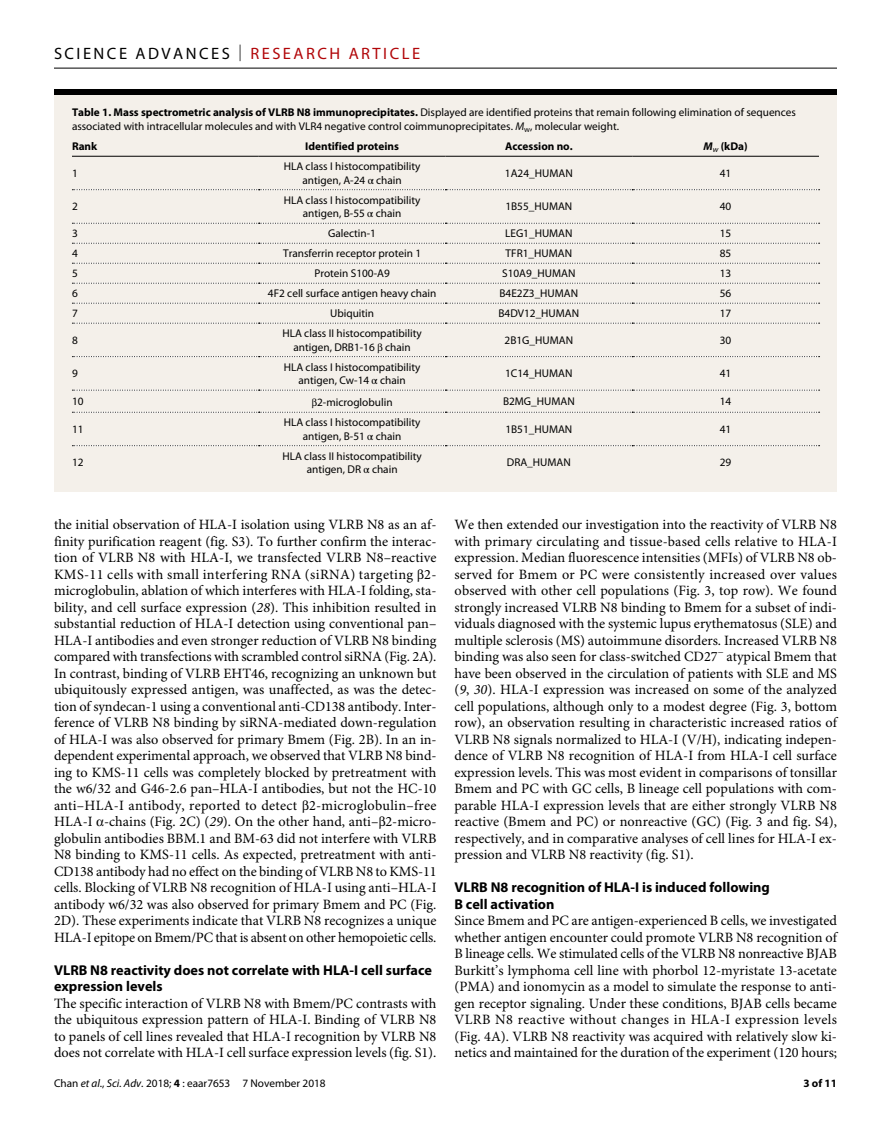
<style>
.page{position:relative;width:891px;height:1134px;background:#fff}
.page>*{position:absolute;margin:0;border:0;box-sizing:border-box;transform-origin:0 0}
.t1{font:16.5px "Myriad Pro";letter-spacing:.15em;color:#000}
.t2{font:14.25px/16.5px "Minion Pro";letter-spacing:-.005em;color:#000;text-align:justify}
.t3{font:700 14.25px/16.5px "Myriad Pro";color:#000}
.t4{font:11.25px/13.5px "Myriad Pro";color:#000;text-align:center}
.t5{font:700 11.25px "Myriad Pro";color:#000}
.s1{font-weight:300}
.s2{color:#b10508}
.s3{font-weight:700}
.s4{font-style:italic}
.s5{font-family:"STIX General"}
</style>
<div class="page">
<hr style="left:54px;top:68px;width:783px;height:1px;background:#000">
<div style="left:54px;top:90px;width:783px;height:401px;background:#f4f0ea"></div>
<div style="left:54px;top:89px;width:783px;height:6px;background:#000"></div>
<hr style="left:72px;top:156px;width:187px;height:1px;background:#000">
<hr style="left:259px;top:156px;width:187px;height:1px;background:#000">
<hr style="left:446px;top:156px;width:186px;height:1px;background:#000">
<hr style="left:632px;top:156px;width:187px;height:1px;background:#000">
<svg style="left:72px;top:189px;width:748px;height:1px"></svg>
<svg style="left:72px;top:223px;width:748px;height:1px"></svg>
<svg style="left:72px;top:243px;width:748px;height:1px"></svg>
<svg style="left:72px;top:263px;width:748px;height:1px"></svg>
<svg style="left:72px;top:283px;width:748px;height:1px"></svg>
<svg style="left:72px;top:303px;width:748px;height:1px"></svg>
<svg style="left:72px;top:323px;width:748px;height:1px"></svg>
<svg style="left:72px;top:390px;width:748px;height:1px"></svg>
<svg style="left:72px;top:445px;width:748px;height:1px"></svg>
<svg style="left:72px;top:356px;width:748px;height:1px"></svg>
<svg style="left:72px;top:411px;width:748px;height:2px"></svg>
<p class="t1" style="left:54px;top:40px;width:368px">SCIENCE ADVANCES <span class="s1">|</span> <span class="s2">RESEARCH ARTICLE</span></p>
<p class="t4" style="left:72px;top:105px;width:726px;line-height:14.2px;text-align:left"><span class="s3">Table 1. Mass spectrometric analysis of VLRB N8 immunoprecipitates.</span> Displayed are identified proteins that remain following elimination of sequences associated with intracellular molecules and with VLR4 negative control coimmunoprecipitates. <span class="s4">M</span><sub>w</sub>, molecular weight.</p>
<p class="t5" style="left:72px;top:137px;width:27px">Rank</p>
<p class="t5" style="left:305px;top:137px;width:95px">Identified proteins</p>
<p class="t5" style="left:505px;top:137px;width:69px">Accession no.</p>
<p class="t5" style="left:704px;top:137px;width:46px"><span class="s4">M</span><sub>w</sub> (kDa)</p>
<p class="t4" style="left:72px;top:167px;width:7px">1</p>
<p class="t4" style="left:284px;top:160px;width:138px">HLA class I histocompatibility antigen, A-24 <span class="s5">α</span> chain</p>
<p class="t4" style="left:505px;top:167px;width:69px">1A24_HUMAN</p>
<p class="t4" style="left:720px;top:167px;width:13px">41</p>
<p class="t4" style="left:72px;top:200px;width:7px">2</p>
<p class="t4" style="left:284px;top:193px;width:138px">HLA class I histocompatibility antigen, B-55 <span class="s5">α</span> chain</p>
<p class="t4" style="left:505px;top:200px;width:68px">1B55_HUMAN</p>
<p class="t4" style="left:720px;top:200px;width:13px">40</p>
<p class="t4" style="left:72px;top:227px;width:7px">3</p>
<p class="t4" style="left:328px;top:227px;width:49px">Galectin-1</p>
<p class="t4" style="left:505px;top:227px;width:69px">LEG1_HUMAN</p>
<p class="t4" style="left:720px;top:227px;width:13px">15</p>
<p class="t4" style="left:72px;top:247px;width:7px">4</p>
<p class="t4" style="left:283px;top:247px;width:139px">Transferrin receptor protein 1</p>
<p class="t4" style="left:506px;top:247px;width:68px">TFR1_HUMAN</p>
<p class="t4" style="left:720px;top:247px;width:13px">85</p>
<p class="t4" style="left:72px;top:267px;width:7px">5</p>
<p class="t4" style="left:314px;top:267px;width:77px">Protein S100-A9</p>
<p class="t4" style="left:502px;top:267px;width:75px">S10A9_HUMAN</p>
<p class="t4" style="left:720px;top:267px;width:13px">13</p>
<p class="t4" style="left:72px;top:287px;width:7px">6</p>
<p class="t4" style="left:268px;top:287px;width:170px">4F2 cell surface antigen heavy chain</p>
<p class="t4" style="left:500px;top:287px;width:80px">B4E2Z3_HUMAN</p>
<p class="t4" style="left:720px;top:287px;width:13px">56</p>
<p class="t4" style="left:72px;top:307px;width:7px">7</p>
<p class="t4" style="left:330px;top:307px;width:46px">Ubiquitin</p>
<p class="t4" style="left:499px;top:307px;width:82px">B4DV12_HUMAN</p>
<p class="t4" style="left:720px;top:307px;width:13px">17</p>
<p class="t4" style="left:72px;top:334px;width:7px">8</p>
<p class="t4" style="left:282px;top:327px;width:141px">HLA class II histocompatibility antigen, DRB1-16 chain</p>
<p class="t4" style="left:505px;top:334px;width:70px">2B1G_HUMAN</p>
<p class="t4" style="left:720px;top:334px;width:13px">30</p>
<p class="t4" style="left:72px;top:367px;width:7px">9</p>
<p class="t4" style="left:284px;top:360px;width:138px">HLA class I histocompatibility antigen, Cw-14 <span class="s5">α</span> chain</p>
<p class="t4" style="left:505px;top:367px;width:69px">1C14_HUMAN</p>
<p class="t4" style="left:720px;top:367px;width:13px">41</p>
<p class="t4" style="left:72px;top:395px;width:13px">10</p>
<p class="t4" style="left:317px;top:396px;width:77px">2-microglobulin</p>
<p class="t4" style="left:503px;top:395px;width:73px">B2MG_HUMAN</p>
<p class="t4" style="left:720px;top:395px;width:13px">14</p>
<p class="t4" style="left:72px;top:423px;width:13px">11</p>
<p class="t4" style="left:284px;top:416px;width:138px">HLA class I histocompatibility antigen, B-51 <span class="s5">α</span> chain</p>
<p class="t4" style="left:505px;top:423px;width:68px">1B51_HUMAN</p>
<p class="t4" style="left:720px;top:423px;width:13px">41</p>
<p class="t4" style="left:72px;top:456px;width:13px">12</p>
<p class="t4" style="left:282px;top:449px;width:141px">HLA class II histocompatibility antigen, DR <span class="s5">α</span> chain</p>
<p class="t4" style="left:507px;top:456px;width:66px">DRA_HUMAN</p>
<p class="t4" style="left:720px;top:456px;width:13px">29</p>
<p class="t2" style="left:54px;top:518px;width:384px">the initial observation of HLA-I isolation using VLRB N8 as an af&shy;finity purification reagent (fig. S3). To further confirm the interac&shy;tion of VLRB N8 with HLA-I, we transfected VLRB N8–reactive KMS-11 cells with small interfering RNA (siRNA) targeting 2- microglobulin, ablation of which interferes with HLA-I folding, sta&shy;bility, and cell surface expression (<span class="s4">28</span>). This inhibition resulted in substantial reduction of HLA-I detection using conventional pan– HLA-I antibodies and even stronger reduction of VLRB N8 binding compared with transfections with scrambled control siRNA (Fig. 2A).<br>In contrast, binding of VLRB EHT46, recognizing an unknown but ubiquitously expressed antigen, was unaffected, as was the detec&shy;tion of syndecan-1 using a conventional anti-CD138 antibody. Inter&shy;ference of VLRB N8 binding by siRNA-mediated down-regulation of HLA-I was also observed for primary Bmem (Fig. 2B). In an in&shy;dependent experimental approach, we observed that VLRB N8 bind&shy;ing to KMS-11 cells was completely blocked by pretreatment with the w6/32 and G46-2.6 pan–HLA-I antibodies, but not the HC-10 anti–HLA-I antibody, reported to detect 2-microglobulin–free HLA-I -chains (Fig. 2C) (<span class="s4">29</span>). On the other hand, anti– 2-micro&shy;globulin antibodies BBM.1 and BM-63 did not interfere with VLRB N8 binding to KMS-11 cells. As expected, pretreatment with anti-CD138 antibody had no effect on the binding of VLRB N8 to KMS-11 cells. Blocking of VLRB N8 recognition of HLA-I using anti–HLA-I antibody w6/32 was also observed for primary Bmem and PC (Fig.<br>2D). These experiments indicate that VLRB N8 recognizes a unique HLA-I epitope on Bmem/PC that is absent on other hemopoietic cells.</p>
<p class="t3" style="left:54px;top:961px;width:380px">VLRB N8 reactivity does not correlate with HLA-I cell surface expression levels</p>
<p class="t2" style="left:54px;top:996px;width:384px">The specific interaction of VLRB N8 with Bmem/PC contrasts with the ubiquitous expression pattern of HLA-I. Binding of VLRB N8 to panels of cell lines revealed that HLA-I recognition by VLRB N8 does not correlate with HLA-I cell surface expression levels (fig. S1).</p>
<p class="t4" style="left:54px;top:1077px;width:273px">Chan <span class="s4">et al</span>., <span class="s4">Sci. Adv.</span> 2018; <span class="s3">4</span> : eaar7653 7 November 2018</p>
<p class="t2" style="left:454px;top:518px;width:384px">We then extended our investigation into the reactivity of VLRB N8 with primary circulating and tissue-based cells relative to HLA-I expression. Median fluorescence intensities (MFIs) of VLRB N8 ob&shy;served for Bmem or PC were consistently increased over values observed with other cell populations (Fig. 3, top row). We found strongly increased VLRB N8 binding to Bmem for a subset of indi&shy;viduals diagnosed with the systemic lupus erythematosus (SLE) and multiple sclerosis (MS) autoimmune disorders. Increased VLRB N8 binding was also seen for class-switched CD27<sup>−</sup> atypical Bmem that have been observed in the circulation of patients with SLE and MS (<span class="s4">9</span>, <span class="s4">30</span>). HLA-I expression was increased on some of the analyzed cell populations, although only to a modest degree (Fig. 3, bottom row), an observation resulting in characteristic increased ratios of VLRB N8 signals normalized to HLA-I (V/H), indicating indepen&shy;dence of VLRB N8 recognition of HLA-I from HLA-I cell surface expression levels. This was most evident in comparisons of tonsillar Bmem and PC with GC cells, B lineage cell populations with com&shy;parable HLA-I expression levels that are either strongly VLRB N8 reactive (Bmem and PC) or nonreactive (GC) (Fig. 3 and fig. S4), respectively, and in comparative analyses of cell lines for HLA-I ex&shy;pression and VLRB N8 reactivity (fig. S1).</p>
<p class="t3" style="left:454px;top:878px;width:317px">VLRB N8 recognition of HLA-I is induced following<br>B cell activation</p>
<p class="t2" style="left:454px;top:914px;width:384px">Since Bmem and PC are antigen-experienced B cells, we investigated whether antigen encounter could promote VLRB N8 recognition of B lineage cells. We stimulated cells of the VLRB N8 nonreactive BJAB Burkitt’s lymphoma cell line with phorbol 12-myristate 13-acetate (PMA) and ionomycin as a model to simulate the response to anti&shy;gen receptor signaling. Under these conditions, BJAB cells became VLRB N8 reactive without changes in HLA-I expression levels (Fig. 4A). VLRB N8 reactivity was acquired with relatively slow ki&shy;netics and maintained for the duration of the experiment (120 hours;</p>
<p class="t5" style="left:803px;top:1074px;width:35px">3 of 11</p>
</div>
